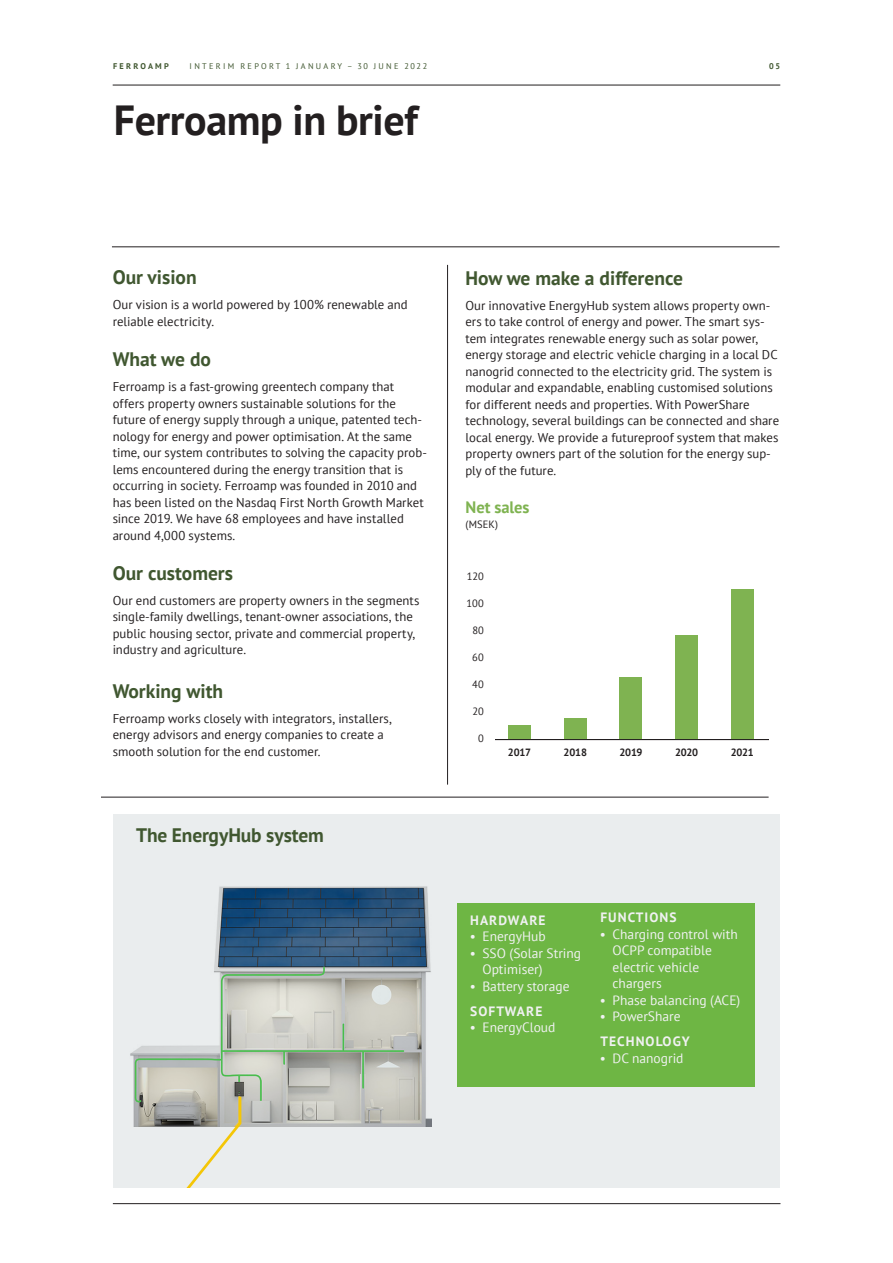
<style>
.page{position:relative;width:893px;height:1263px;background:#fff}
.page>*{position:absolute;margin:0;border:0;box-sizing:border-box;transform-origin:0 0}
.Rubrik{font:700 42px "PT Sans";letter-spacing:-.01em;color:#231f20}
.Mellanrbrik_större{font:700 19.5px "PT Sans";color:#405730}
.Bröd_första_stycke{font:700 19.5px "PT Sans";letter-spacing:-.01em;color:#405730}
.Bröd_första_stycke-2{font:700 16.5px "PT Sans";letter-spacing:-.005em;color:#7fb351}
.t1{font:13.5px/16.5px "PT Sans";color:#f0f1f2}
.Mellanrubrik{font:700 13.5px "PT Sans";letter-spacing:.08em;color:#f0f1f2}
.Bröd_första_stycke-3{font:12.75px/16.5px "PT Sans";color:#231f20}
.Bröd_första_stycke-4{font:10.5px "PT Sans";letter-spacing:.005em;color:#231f20}
.Bröd_första_stycke-5{font:700 10.5px "PT Sans";letter-spacing:-.015em;color:#231f20}
.t2{font:8.25px "PT Sans";letter-spacing:.28em;color:#405730}
.t3{font:700 8.25px "PT Sans";letter-spacing:.28em;color:#405730}
</style>
<div class="page">
<hr style="left:113px;top:85px;width:667px;height:1px;background:#231f20">
<hr style="left:113px;top:1203px;width:667px;height:1px;background:#231f20">
<hr style="left:101px;top:797px;width:668px;height:1px;background:#231f20">
<hr style="left:447px;top:265px;width:1px;height:520px;background:#231f20">
<div style="left:508px;top:725px;width:23px;height:14px;background:#7fb351"></div>
<div style="left:564px;top:718px;width:23px;height:21px;background:#7fb351"></div>
<div style="left:620px;top:677px;width:22px;height:62px;background:#7fb351"></div>
<div style="left:675px;top:635px;width:23px;height:104px;background:#7fb351"></div>
<div style="left:731px;top:589px;width:22px;height:150px;background:#7fb351"></div>
<hr style="left:495px;top:739px;width:273px;height:1px;background:#231f20">
<hr style="left:112px;top:247px;width:668px;height:1px;background:#231f20">
<div style="left:114px;top:814px;width:666px;height:374px;background:#eaedee"></div>
<div style="left:457px;top:903px;width:298px;height:184px;background:#6eb644"></div>
<img style="left:130px;top:886px;width:301px;height:241px">
<svg style="left:183px;top:1094px;width:60px;height:94px"></svg>
<p class="t3" style="left:113px;top:61px;width:57px">FERROAMP</p>
<p class="t2" style="left:190px;top:61px;width:239px">INTERIM REPORT 1 JANUARY – 30 JUNE 2022</p>
<p class="t3" style="left:769px;top:61px;width:13px">05</p>
<p class="Rubrik" style="left:114px;top:93px;width:306px">Ferroamp in brief</p>
<p class="Mellanrbrik_större" style="left:113px;top:265px;width:86px">Our vision</p>
<p class="Bröd_första_stycke-3" style="left:113px;top:296px;width:297px">Our vision is a world powered by 100% renewable and reliable electricity.</p>
<p class="Mellanrbrik_större" style="left:113px;top:346px;width:100px">What we do</p>
<p class="Bröd_första_stycke-3" style="left:113px;top:378px;width:316px">Ferroamp is a fast-growing greentech company that offers property owners sustainable solutions for the future of energy supply through a unique, patented tech&shy;nology for energy and power optimisation. At the same time, our system contributes to solving the capacity prob&shy;lems encountered during the energy transition that is occurring in society. Ferroamp was founded in 2010 and has been listed on the Nasdaq First North Growth Market since 2019. We have 68 employees and have installed around 4,000 systems.</p>
<p class="Mellanrbrik_större" style="left:113px;top:560px;width:122px">Our customers</p>
<p class="Bröd_första_stycke-3" style="left:113px;top:592px;width:308px">Our end customers are property owners in the segments</p>
<p class="Bröd_första_stycke-3" style="left:113px;top:608px;width:304px">single-family dwellings, tenant-owner associations, the public housing sector, private and commercial property, industry and agriculture.</p>
<p class="Mellanrbrik_större" style="left:113px;top:678px;width:112px">Working with</p>
<p class="Bröd_första_stycke-3" style="left:113px;top:710px;width:281px">Ferroamp works closely with integrators, installers, energy advisors and energy companies to create a smooth solution for the end customer.</p>
<p class="Bröd_första_stycke" style="left:136px;top:822px;width:189px">The EnergyHub system</p>
<p class="Mellanrbrik_större" style="left:465px;top:265px;width:219px">How we make a difference</p>
<p class="Bröd_första_stycke-3" style="left:465px;top:297px;width:315px">Our innovative EnergyHub system allows property own&shy;ers to take control of energy and power. The smart sys&shy;tem integrates renewable energy such as solar power, energy storage and electric vehicle charging in a local DC nanogrid connected to the electricity grid. The system is modular and expandable, enabling customised solutions for different needs and properties. With PowerShare technology, several buildings can be connected and share local energy. We provide a futureproof system that makes property owners part of the solution for the energy sup&shy;ply of the future.</p>
<p class="Bröd_första_stycke-2" style="left:466px;top:497px;width:65px">Net sales</p>
<p class="Bröd_första_stycke-4" style="left:466px;top:518px;width:34px">(MSEK)</p>
<p class="Bröd_första_stycke-4" style="left:467px;top:570px;width:19px">120</p>
<p class="Bröd_första_stycke-4" style="left:467px;top:597px;width:19px">100</p>
<p class="Bröd_första_stycke-4" style="left:472px;top:624px;width:13px">80</p>
<p class="Bröd_första_stycke-4" style="left:472px;top:651px;width:13px">60</p>
<p class="Bröd_första_stycke-4" style="left:472px;top:678px;width:13px">40</p>
<p class="Bröd_första_stycke-4" style="left:472px;top:705px;width:13px">20</p>
<p class="Bröd_första_stycke-4" style="left:478px;top:732px;width:7px">0</p>
<p class="Bröd_första_stycke-5" style="left:508px;top:745px;width:25px">2017</p>
<p class="Bröd_första_stycke-5" style="left:564px;top:745px;width:25px">2018</p>
<p class="Bröd_första_stycke-5" style="left:619px;top:745px;width:25px">2019</p>
<p class="Bröd_första_stycke-5" style="left:675px;top:745px;width:25px">2020</p>
<p class="Bröd_första_stycke-5" style="left:731px;top:745px;width:25px">2021</p>
<p class="Mellanrubrik" style="left:470px;top:911px;width:77px">HARDWARE</p>
<p class="t1" style="left:470px;top:928px;width:78px">• EnergyHub</p>
<p class="t1" style="left:482px;top:944px;width:100px;text-indent:-13px">• SSO (Solar String<br>Optimiser)</p>
<p class="t1" style="left:470px;top:977px;width:101px">• Battery storage</p>
<p class="Mellanrubrik" style="left:470px;top:1002px;width:74px">SOFTWARE</p>
<p class="t1" style="left:470px;top:1019px;width:87px">• EnergyCloud</p>
<p class="Mellanrubrik" style="left:600px;top:908px;width:78px">FUNCTIONS</p>
<p class="t1" style="left:612px;top:925px;width:127px;text-indent:-13px">• Charging control with<br>OCPP compatible electric vehicle chargers</p>
<p class="t1" style="left:600px;top:991px;width:142px">• Phase balancing (ACE)</p>
<p class="t1" style="left:600px;top:1008px;width:82px">• PowerShare</p>
<p class="Mellanrubrik" style="left:600px;top:1032px;width:91px">TECHNOLOGY</p>
<p class="t1" style="left:600px;top:1049px;width:85px">• DC nanogrid</p>
</div>
